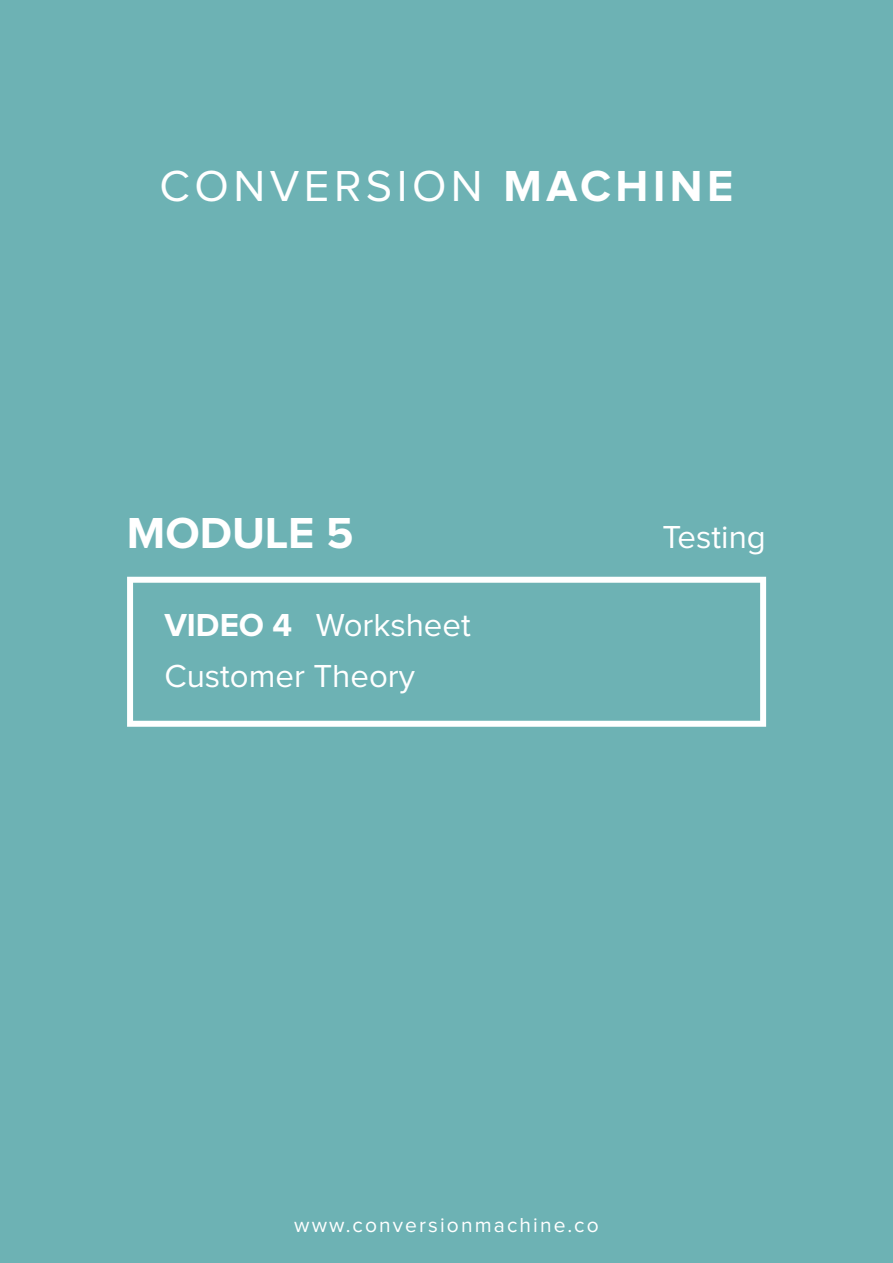
<style>
.page{position:relative;width:893px;height:1263px;background:#6db2b4}
.page>*{position:absolute;margin:0;border:0;box-sizing:border-box;transform-origin:0 0}
.t1{font:45px "Proxima Nova";letter-spacing:.1em;color:#fff}
.t2{font:700 45px "Proxima Nova";color:#fff}
.t3{font:33px/51px "Proxima Nova";color:#fff}
.t4{font:700 33px "Proxima Nova";color:#fff}
.t5{font:21px "Proxima Nova";letter-spacing:.1em;color:#fff}
.s1{font-weight:700}
</style>
<div class="page">
<svg style="left:127px;top:577px;width:639px;height:150px;background:#7ab9bb"></svg>
<h1 class="t1" style="left:160px;top:165px;width:575px">CONVERSION <span class="s1">MACHINE</span></h1>
<h1 class="t2" style="left:127px;top:513px;width:228px">MODULE 5</h1>
<p class="t4" style="left:164px;top:610px;width:129px">VIDEO 4</p>
<p class="t3" style="left:164px;top:601px;width:308px;text-indent:152px">Worksheet<br>Customer Theory</p>
<p class="t3" style="left:663px;top:513px;width:105px">Testing</p>
<p class="t5" style="left:294px;top:1215px;width:306px">www.conversionmachine.co</p>
</div>
